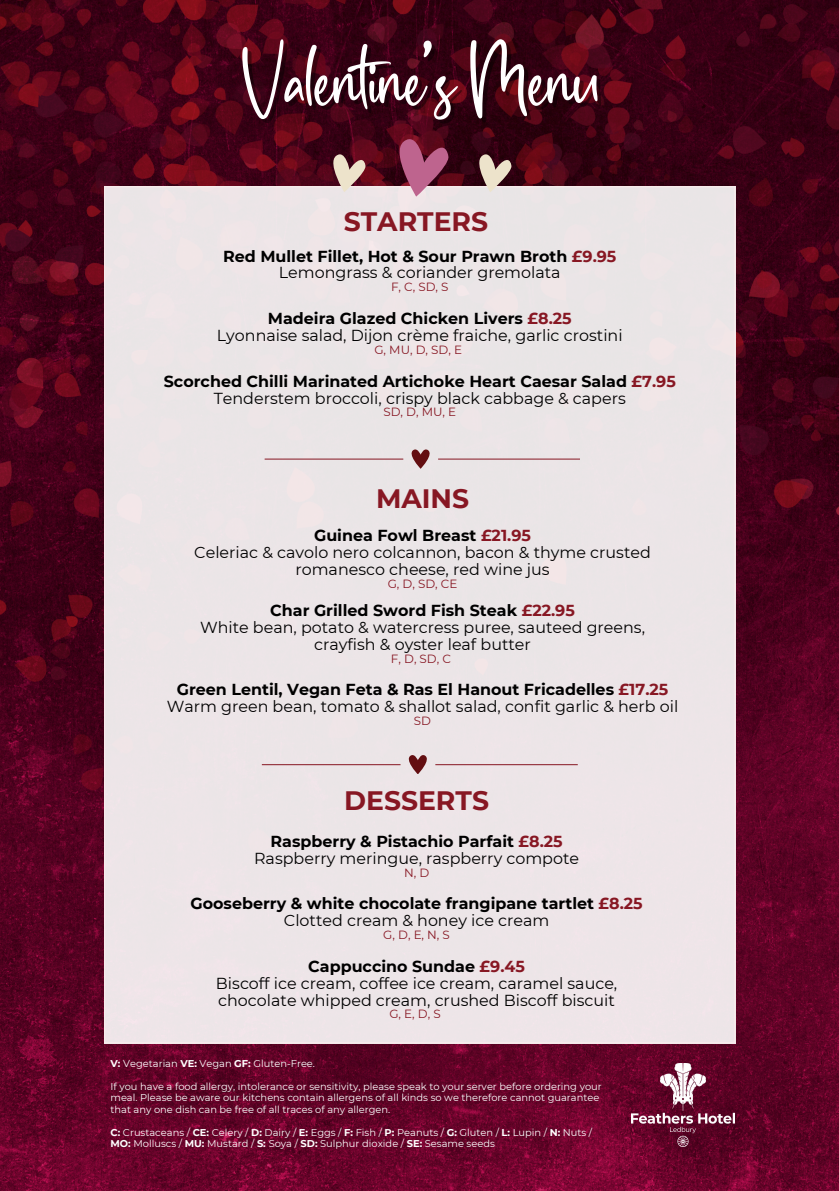
<style>
.page{position:relative;width:839px;height:1191px;background:#fff}
.page>*{position:absolute;margin:0;border:0;box-sizing:border-box;transform-origin:0 0}
.t1{font:89.8px "Belgetha";letter-spacing:-.005em;color:#fff}
.t2{font:700 26.6px "Montserrat";color:#871723}
.t3{font:16px/16.8px "Montserrat";color:#000;text-align:center}
.t4{font:700 16px/16.8px "Montserrat";color:#000;text-align:center}
.t5{font:12px "Montserrat";color:#871723}
.t6{font:9.8px/11.6px "Montserrat";color:#fff}
.s1{color:#871723}
.s2{font-weight:400}
.s3{font-weight:700}
.s4{font-weight:700;color:#871723}
</style>
<div class="page">
<img style="left:0;top:976px;width:838px;height:215px">
<img style="left:0;top:0;width:838px;height:976px">
<div style="left:104px;top:186px;width:631px;height:858px;background:#ece5e7"></div>
<svg style="left:264px;top:449px;width:315px;height:19px"></svg>
<svg style="left:389px;top:130px;width:60px;height:66px;background:#8d465f"></svg>
<svg style="left:472px;top:149px;width:39px;height:43px;background:#907673"></svg>
<svg style="left:327px;top:149px;width:39px;height:43px;background:#a07878"></svg>
<svg style="left:262px;top:755px;width:315px;height:19px"></svg>
<img style="left:631px;top:1064px;width:104px;height:82px">
<p class="t1" style="left:241px;top:39px;width:358px">Valentine’s Menu</p>
<p class="t2" style="left:344px;top:205px;width:146px">STARTERS</p>
<p class="t4" style="left:223px;top:247px;width:395px">Red Mullet Fillet, Hot &amp; Sour Prawn Broth <span class="s1">£9.95<br></span><span class="s2">Lemongrass &amp; coriander gremolata</span></p>
<p class="t5" style="left:391px;top:280px;width:59px">F, C, SD, S</p>
<h2 class="t3" style="left:217px;top:310px;width:407px"><span class="s3">Madeira Glazed Chicken Livers</span> <span class="s4">£8.25<br></span>Lyonnaise salad, Dijon crème fraiche, garlic crostini</h2>
<h2 class="t5" style="left:374px;top:342px;width:89px">G, MU, D, SD, E</h2>
<h3 class="t4" style="left:164px;top:372px;width:513px">Scorched Chilli Marinated Artichoke Heart Caesar Salad <span class="s1">£7.95<br></span><span class="s2">Tenderstem broccoli, crispy black cabbage &amp; capers</span></h3>
<h3 class="t5" style="left:383px;top:405px;width:74px">SD, D, MU, E</h3>
<h2 class="t2" style="left:376px;top:482px;width:95px">MAINS</h2>
<p class="t3" style="left:194px;top:527px;width:458px"><span class="s3">Guinea Fowl Breast</span> <span class="s4">£21.95<br></span>Celeriac &amp; cavolo nero colcannon, bacon &amp; thyme crusted romanesco cheese, red wine jus</p>
<p class="t5" style="left:387px;top:577px;width:71px">G, D, SD, CE</p>
<h1 class="t3" style="left:200px;top:602px;width:446px"><span class="s3">Char Grilled Sword Fish Steak</span> <span class="s4">£22.95<br></span>White bean, potato &amp; watercress puree, sauteed greens, crayfish &amp; oyster leaf butter</h1>
<h1 class="t5" style="left:391px;top:651px;width:62px">F, D, SD, C</h1>
<p class="t3" style="left:167px;top:681px;width:513px"><span class="s3">Green Lentil, Vegan Feta &amp; Ras El Hanout Fricadelles</span> <span class="s4">£17.25<br></span>Warm green bean, tomato &amp; shallot salad, confit garlic &amp; herb oil</p>
<p class="t5" style="left:414px;top:714px;width:19px">SD</p>
<p class="t2" style="left:344px;top:785px;width:146px">DESSERTS</p>
<h3 class="t3" style="left:254px;top:833px;width:326px"><span class="s3">Raspberry &amp; Pistachio Parfait</span> <span class="s4">£8.25<br></span>Raspberry meringue, raspberry compote</h3>
<h3 class="t5" style="left:404px;top:865px;width:27px">N, D</h3>
<h3 class="t4" style="left:190px;top:895px;width:453px">Gooseberry &amp; white chocolate frangipane tartlet <span class="s1">£8.25<br></span><span class="s2">Clotted cream &amp; honey ice cream</span></h3>
<h3 class="t5" style="left:383px;top:927px;width:68px">G, D, E, N, S</h3>
<h2 class="t3" style="left:216px;top:958px;width:403px"><span class="s3">Cappuccino Sundae</span> <span class="s4">£9.45<br></span>Biscoff ice cream, coffee ice cream, caramel sauce, chocolate whipped cream, crushed Biscoff biscuit</h2>
<h2 class="t5" style="left:389px;top:1007px;width:53px">G, E, D, S</h2>
<h3 class="t6" style="left:110px;top:1058px;width:206px"><span class="s3">V:</span> Vegetarian <span class="s3">VE:</span> Vegan <span class="s3">GF:</span> Gluten-Free.</h3>
<h3 class="t6" style="left:110px;top:1081px;width:492px">If you have a food allergy, intolerance or sensitivity, please speak to your server before ordering your meal. Please be aware our kitchens contain allergens of all kinds so we therefore cannot guarantee that any one dish can be free of all traces of any allergen.</h3>
<h3 class="t6" style="left:110px;top:1127px;width:483px"><span class="s3">C:</span> Crustaceans / <span class="s3">CE:</span> Celery / <span class="s3">D:</span> Dairy / <span class="s3">E:</span> Eggs / <span class="s3">F:</span> Fish / <span class="s3">P:</span> Peanuts / <span class="s3">G:</span> Gluten / <span class="s3">L:</span> Lupin / <span class="s3">N:</span> Nuts /<br><span class="s3">MO:</span> Molluscs / <span class="s3">MU:</span> Mustard / <span class="s3">S:</span> Soya / <span class="s3">SD:</span> Sulphur dioxide / <span class="s3">SE:</span> Sesame seeds</h3>
</div>
